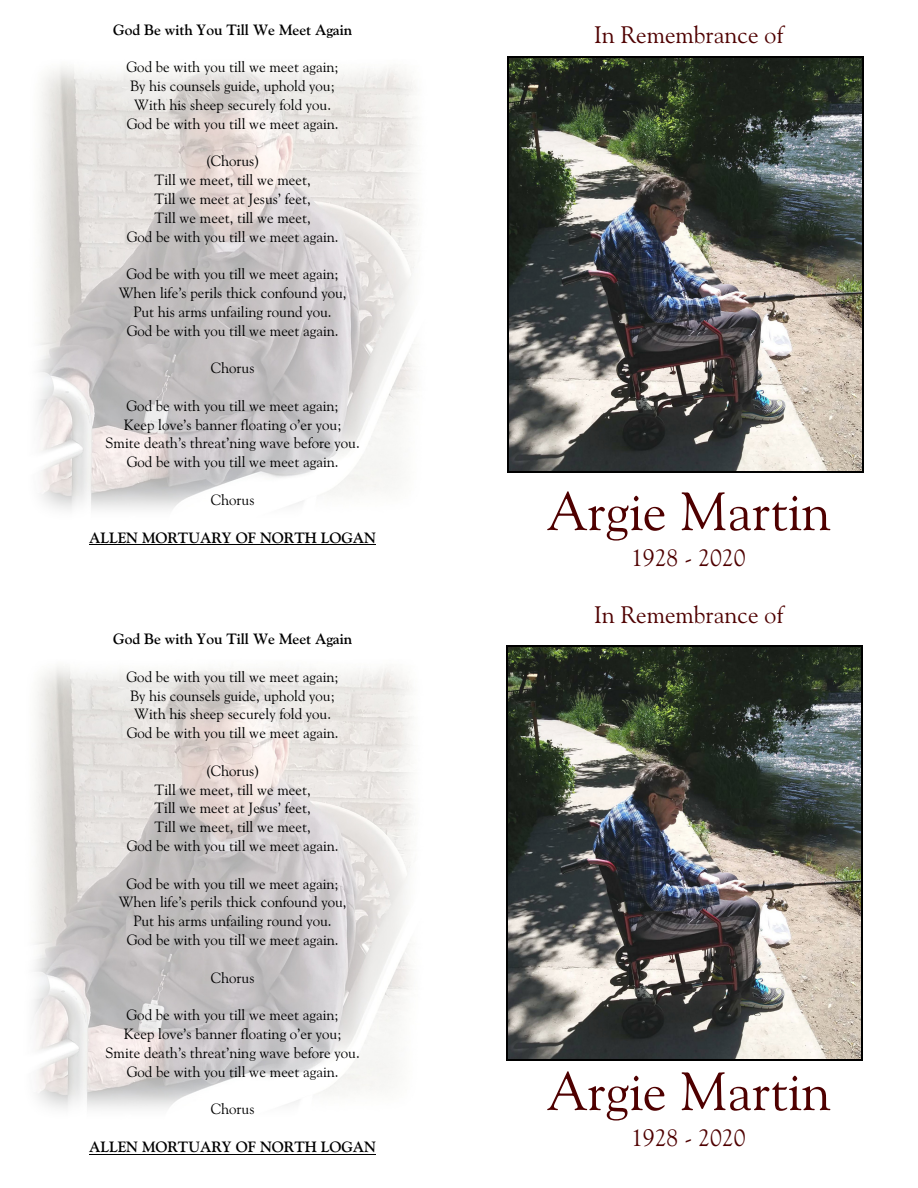
<style>
.page{position:relative;width:918px;height:1188px;background:#fff}
.page>*{position:absolute;margin:0;border:0;box-sizing:border-box;transform-origin:0 0}
.t1{font:54px "Goudy Old Style BT";color:#4f0000}
.t2{font:24px "Goudy Old Style BT";color:#4f0000}
.t3{font:15px/18.8px "Goudy Old Style BT";color:#000;text-align:center}
.t4{font:700 15px "Goudy Old Style BT";color:#000}
</style>
<div class="page">
<img style="left:37px;top:66px;width:380px;height:444px">
<img style="left:33px;top:666px;width:380px;height:443px">
<img style="left:509px;top:58px;width:354px;height:413px">
<hr style="left:508px;top:57px;width:1px;height:415px;background:#000">
<hr style="left:863px;top:57px;width:1px;height:415px;background:#000">
<hr style="left:508px;top:57px;width:356px;height:1px;background:#000">
<hr style="left:508px;top:471px;width:356px;height:1px;background:#000">
<img style="left:508px;top:647px;width:353px;height:413px">
<hr style="left:506px;top:645px;width:1px;height:416px;background:#000">
<hr style="left:861px;top:645px;width:1px;height:416px;background:#000">
<hr style="left:506px;top:645px;width:356px;height:2px;background:#000">
<hr style="left:506px;top:1060px;width:356px;height:1px;background:#000">
<hr style="left:89px;top:545px;width:287px;height:1px;background:#000">
<hr style="left:89px;top:1155px;width:287px;height:1px;background:#000">
<p class="t4" style="left:113px;top:23px;width:241px">God Be with You Till We Meet Again</p>
<p class="t3" style="left:127px;top:59px;width:214px">God be with you till we meet again; By his counsels guide, uphold you; With his sheep securely fold you.<br>God be with you till we meet again.</p>
<p class="t3" style="left:127px;top:153px;width:213px">(Chorus)<br>Till we meet, till we meet,<br>Till we meet at Jesus’ feet,<br>Till we meet, till we meet,<br>God be with you till we meet again.</p>
<p class="t3" style="left:119px;top:266px;width:229px">God be with you till we meet again; When life’s perils thick confound you, Put his arms unfailing round you.<br>God be with you till we meet again.</p>
<p class="t3" style="left:211px;top:360px;width:45px">Chorus</p>
<p class="t3" style="left:106px;top:397px;width:256px">God be with you till we meet again;<br>Keep love’s banner floating o’er you; Smite death’s threat’ning wave before you.<br>God be with you till we meet again.</p>
<p class="t3" style="left:211px;top:492px;width:45px">Chorus</p>
<p class="t4" style="left:89px;top:531px;width:288px">ALLEN MORTUARY OF NORTH LOGAN</p>
<p class="t4" style="left:113px;top:633px;width:241px">God Be with You Till We Meet Again</p>
<p class="t3" style="left:127px;top:668px;width:214px">God be with you till we meet again; By his counsels guide, uphold you; With his sheep securely fold you.<br>God be with you till we meet again.</p>
<p class="t3" style="left:127px;top:763px;width:213px">(Chorus)<br>Till we meet, till we meet,<br>Till we meet at Jesus’ feet,<br>Till we meet, till we meet,<br>God be with you till we meet again.</p>
<p class="t3" style="left:119px;top:875px;width:229px">God be with you till we meet again; When life’s perils thick confound you, Put his arms unfailing round you.<br>God be with you till we meet again.</p>
<p class="t3" style="left:211px;top:969px;width:45px">Chorus</p>
<p class="t3" style="left:106px;top:1007px;width:256px">God be with you till we meet again;<br>Keep love’s banner floating o’er you; Smite death’s threat’ning wave before you.<br>God be with you till we meet again.</p>
<p class="t3" style="left:211px;top:1101px;width:45px">Chorus</p>
<p class="t4" style="left:89px;top:1141px;width:288px">ALLEN MORTUARY OF NORTH LOGAN</p>
<h2 class="t2" style="left:594px;top:25px;width:191px">In Remembrance of</h2>
<h1 class="t1" style="left:547px;top:489px;width:285px">Argie Martin</h1>
<h2 class="t2" style="left:631px;top:548px;width:116px">1928 - 2020</h2>
<h2 class="t2" style="left:594px;top:605px;width:191px">In Remembrance of</h2>
<h1 class="t1" style="left:547px;top:1069px;width:285px">Argie Martin</h1>
<h2 class="t2" style="left:631px;top:1128px;width:116px">1928 - 2020</h2>
</div>
